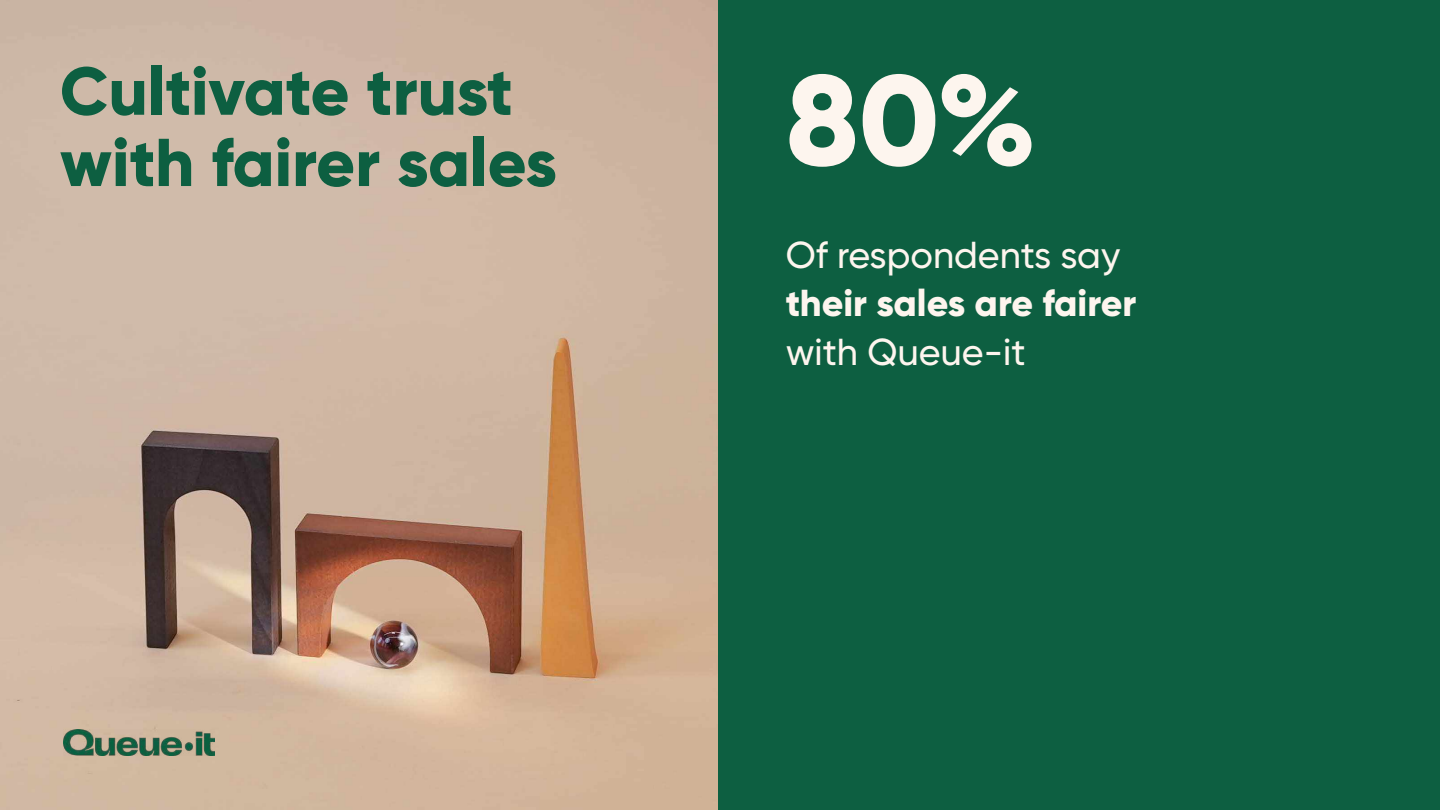
<style>
.page{position:relative;width:1440px;height:810px;background:#fff}
.page>*{position:absolute;margin:0;border:0;box-sizing:border-box;transform-origin:0 0}
.t1{font:800 127.5px "Gilroy";color:#fdf5ee}
.t2{font:800 67.5px/71.2px "Gilroy";color:#0d5f41}
.t3{font:500 37.5px "Gilroy";color:#fdf5ee}
.t4{font:800 37.5px "Gilroy";color:#fdf5ee}
</style>
<div class="page">
<img style="left:0;top:0;width:718px;height:810px">
<div style="left:718px;top:0;width:722px;height:810px;background:#0d5f41"></div>
<p class="t2" style="left:60px;top:55px;width:498px">Cultivate trust with fairer sales</p>
<h1 class="t1" style="left:786px;top:40px;width:252px">80%</h1>
<p class="t3" style="left:786px;top:232px;width:336px">Of respondents say</p>
<p class="t4" style="left:786px;top:280px;width:352px">their sales are fairer</p>
<p class="t3" style="left:786px;top:329px;width:241px">with Queue-it</p>
</div>
